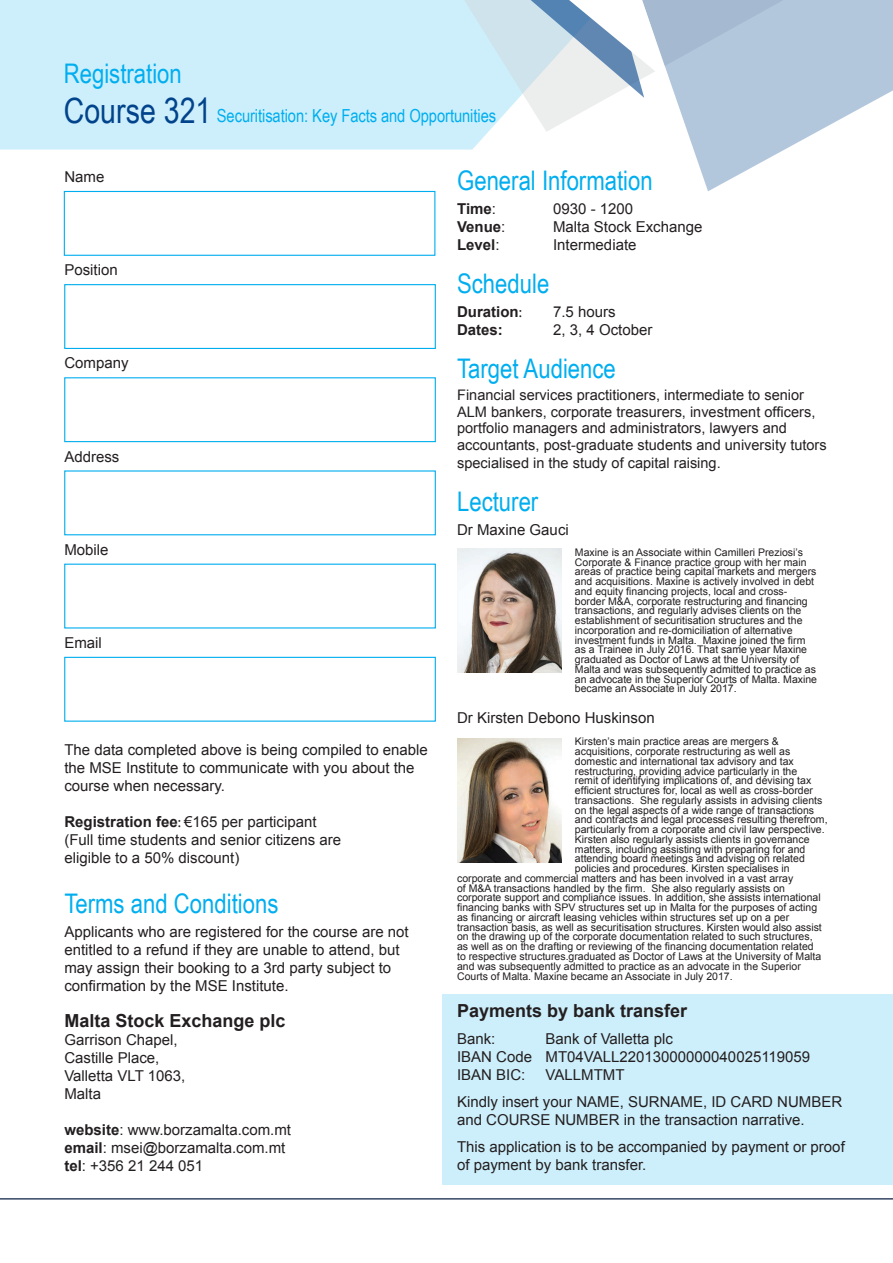
<style>
.page{position:relative;width:893px;height:1263px;background:#fff}
.page>*{position:absolute;margin:0;border:0;box-sizing:border-box;transform-origin:0 0}
.t1{font:34.8px "Arial Narrow";color:#01448c}
.t2{font:27px "Arial Narrow";color:#00aeef}
.t3{font:700 18px "Arial";color:#231f20}
.t4{font:18px "Arial Narrow";letter-spacing:-.005em;color:#00aeef}
.t5{font:15px/18px "Arial";color:#231f20}
.t6{font:700 15px "Arial";color:#231f20}
.t7{font:14.55px/16.5px "Arial";color:#231f20}
.t8{font:10.5px/9.8px "Arial";color:#231f20}
.s1{font-weight:700}
.s2{font-family:"Myriad Pro"}
.s3{font-weight:400}
.s4{font-family:"Myriad Pro";font-weight:400}
</style>
<div class="page">
<div style="left:0;top:0;width:488px;height:150px;background:#cdeffb"></div>
<div style="left:64px;top:191px;width:371px;height:65px;border:1px solid #00aeef"></div>
<div style="left:64px;top:284px;width:372px;height:65px;border:1px solid #00aeef"></div>
<div style="left:64px;top:657px;width:372px;height:65px;border:1px solid #00aeef"></div>
<div style="left:64px;top:470px;width:372px;height:65px;border:1px solid #00aeef"></div>
<div style="left:64px;top:377px;width:372px;height:65px;border:1px solid #00aeef"></div>
<hr style="left:0;top:1198px;width:893px;height:1px;background:#02153c">
<svg style="left:451px;top:0;width:155px;height:132px;fill:#cdeffb"></svg>
<svg style="left:670px;top:0;width:223px;height:191px;fill:#b3c7dc"></svg>
<svg style="left:491px;top:0;width:179px;height:98px"></svg>
<img style="left:458px;top:548px;width:104px;height:124px">
<div style="left:442px;top:994px;width:451px;height:190px;background:#cdeffb"></div>
<img style="left:458px;top:739px;width:104px;height:123px">
<p class="t2" style="left:64px;top:54px;width:120px">Registration</p>
<p class="t1" style="left:64px;top:85px;width:149px">Course 321</p>
<p class="t4" style="left:217px;top:102px;width:281px">Securitisation: Key Facts and Opportunities</p>
<p class="t5" style="left:64px;top:168px;width:42px">Name</p>
<p class="t5" style="left:64px;top:261px;width:55px">Position</p>
<p class="t5" style="left:64px;top:354px;width:66px">Company</p>
<p class="t5" style="left:64px;top:447px;width:57px">Address</p>
<p class="t5" style="left:64px;top:541px;width:46px">Mobile</p>
<p class="t5" style="left:64px;top:634px;width:39px">Email</p>
<p class="t5" style="left:64px;top:741px;width:365px">The data completed above is being compiled to enable the MSE Institute to communicate with you about the course when necessary.</p>
<p class="t5" style="left:64px;top:813px;width:278px"><span class="s1">Registration fee</span><span class="s2">:</span> €165 per participant (Full time students and senior citizens are</p>
<p class="t5" style="left:64px;top:849px;width:177px">eligible to a 50% discount)</p>
<p class="t2" style="left:64px;top:884px;width:216px">Terms and Conditions</p>
<p class="t5" style="left:64px;top:923px;width:346px">Applicants who are registered for the course are not entitled to a refund if they are unable to attend, but may assign their booking to a 3rd party subject to confirmation by the MSE Institute.</p>
<p class="t3" style="left:64px;top:1009px;width:223px">Malta Stock Exchange plc</p>
<p class="t5" style="left:64px;top:1031px;width:115px">Garrison Chapel,</p>
<p class="t5" style="left:64px;top:1049px;width:97px">Castille Place,</p>
<p class="t5" style="left:64px;top:1067px;width:122px">Valletta VLT 1063,</p>
<p class="t5" style="left:64px;top:1085px;width:38px">Malta</p>
<p class="t5" style="left:64px;top:1121px;width:228px"><span class="s1">website</span>: www.borzamalta.com.mt <span class="s1">email</span>: msei@borzamalta.com.mt</p>
<p class="t5" style="left:64px;top:1157px;width:140px"><span class="s1">tel</span>: +356 21 244 051</p>
<p class="t2" style="left:457px;top:160px;width:197px">General Information</p>
<p class="t6" style="left:457px;top:198px;width:40px">Time<span class="s3">:</span></p>
<p class="t5" style="left:553px;top:200px;width:82px">0930 - 1200</p>
<p class="t6" style="left:457px;top:216px;width:50px">Venue<span class="s3">:</span></p>
<p class="t5" style="left:553px;top:218px;width:151px">Malta Stock Exchange</p>
<p class="t6" style="left:457px;top:234px;width:44px">Level<span class="s3">:</span></p>
<p class="t5" style="left:553px;top:236px;width:85px">Intermediate</p>
<p class="t2" style="left:457px;top:263px;width:94px">Schedule</p>
<p class="t6" style="left:457px;top:301px;width:66px">Duration<span class="s4">:</span></p>
<p class="t5" style="left:553px;top:303px;width:64px">7.5 hours</p>
<p class="t6" style="left:457px;top:319px;width:47px">Dates:</p>
<p class="t5" style="left:553px;top:321px;width:101px">2, 3, 4 October</p>
<p class="t2" style="left:457px;top:348px;width:160px">Target Audience</p>
<p class="t7" style="left:457px;top:387px;width:371px">Financial services practitioners, intermediate to senior ALM bankers, corporate treasurers, investment officers, portfolio managers and administrators, lawyers and accountants, post-graduate students and university tutors</p>
<p class="t7" style="left:457px;top:454px;width:265px">specialised in the study of capital raising.</p>
<p class="t2" style="left:457px;top:481px;width:83px">Lecturer</p>
<p class="t5" style="left:457px;top:520px;width:113px">Dr Maxine Gauci</p>
<p class="t8" style="left:575px;top:547px;width:244px">Maxine is an Associate within Camilleri Preziosi’s Corporate &amp; Finance practice group with her main areas of practice being capital markets and mergers and acquisitions. Maxine is actively involved in debt and equity financing projects, local and cross&shy;border M&amp;A, corporate restructuring and financing transactions, and regularly advises clients on the establishment of securitisation structures and the incorporation and re-domiciliation of alternative investment funds in Malta. Maxine joined the firm as a Trainee in July 2016. That same year Maxine graduated as Doctor of Laws at the University of Malta and was subsequently admitted to practice as an advocate in the Superior Courts of Malta. Maxine became an Associate in July 2017.</p>
<p class="t5" style="left:457px;top:709px;width:199px">Dr Kirsten Debono Huskinson</p>
<p class="t8" style="left:575px;top:737px;width:206px">Kirsten’s main practice areas are mergers &amp;</p>
<p class="t8" style="left:575px;top:747px;width:217px">acquisitions, corporate restructuring as well as</p>
<p class="t8" style="left:575px;top:756px;width:220px">domestic and international tax advisory and tax</p>
<p class="t8" style="left:575px;top:766px;width:224px">restructuring, providing advice particularly in the</p>
<p class="t8" style="left:575px;top:776px;width:238px">remit of identifying implications of, and devising tax</p>
<p class="t8" style="left:575px;top:786px;width:240px">efficient structures for, local as well as cross-border</p>
<p class="t8" style="left:575px;top:795px;width:249px">transactions. She regularly assists in advising clients</p>
<p class="t8" style="left:575px;top:805px;width:241px">on the legal aspects of a wide range of transactions</p>
<p class="t8" style="left:575px;top:815px;width:254px">and contracts and legal processes resulting therefrom,</p>
<p class="t8" style="left:575px;top:825px;width:251px">particularly from a corporate and civil law perspective.</p>
<p class="t8" style="left:575px;top:834px;width:236px">Kirsten also regularly assists clients in governance</p>
<p class="t8" style="left:575px;top:844px;width:232px">matters, including assisting with preparing for and</p>
<p class="t8" style="left:575px;top:854px;width:231px">attending board meetings and advising on related</p>
<p class="t8" style="left:575px;top:864px;width:216px">policies and procedures. Kirsten specialises in</p>
<p class="t8" style="left:457px;top:873px;width:338px">corporate and commercial matters and has been involved in a vast array</p>
<p class="t8" style="left:457px;top:883px;width:329px">of M&amp;A transactions handled by the firm. She also regularly assists on</p>
<p class="t8" style="left:457px;top:893px;width:365px">corporate support and compliance issues. In addition, she assists international</p>
<p class="t8" style="left:457px;top:903px;width:362px">financing banks with SPV structures set up in Malta for the purposes of acting</p>
<p class="t8" style="left:457px;top:912px;width:334px">as financing or aircraft leasing vehicles within structures set up on a per</p>
<p class="t8" style="left:457px;top:922px;width:366px">transaction basis, as well as securitisation structures. Kirsten would also assist</p>
<p class="t8" style="left:457px;top:932px;width:357px">on the drawing up of the corporate documentation related to such structures,</p>
<p class="t8" style="left:457px;top:942px;width:358px">as well as on the drafting or reviewing of the financing documentation related</p>
<p class="t8" style="left:457px;top:951px;width:366px">to respective structures.graduated as Doctor of Laws at the University of Malta</p>
<p class="t8" style="left:457px;top:961px;width:345px">and was subsequently admitted to practice as an advocate in the Superior</p>
<p class="t8" style="left:457px;top:971px;width:277px">Courts of Malta. Maxine became an Associate in July 2017.</p>
<p class="t3" style="left:457px;top:998px;width:232px">Payments by bank transfer</p>
<p class="t5" style="left:457px;top:1029px;width:40px">Bank:</p>
<p class="t5" style="left:546px;top:1029px;width:129px">Bank of Valletta plc</p>
<p class="t5" style="left:457px;top:1047px;width:355px">IBAN Code MT04VALL22013000000040025119059</p>
<p class="t5" style="left:457px;top:1065px;width:70px">IBAN BIC:</p>
<p class="t5" style="left:546px;top:1065px;width:80px">VALLMTMT</p>
<p class="t5" style="left:457px;top:1092px;width:387px">Kindly insert your NAME, SURNAME, ID CARD NUMBER and COURSE NUMBER in the transaction narrative.</p>
<p class="t5" style="left:457px;top:1137px;width:389px">This application is to be accompanied by payment or proof of payment by bank transfer.</p>
</div>
